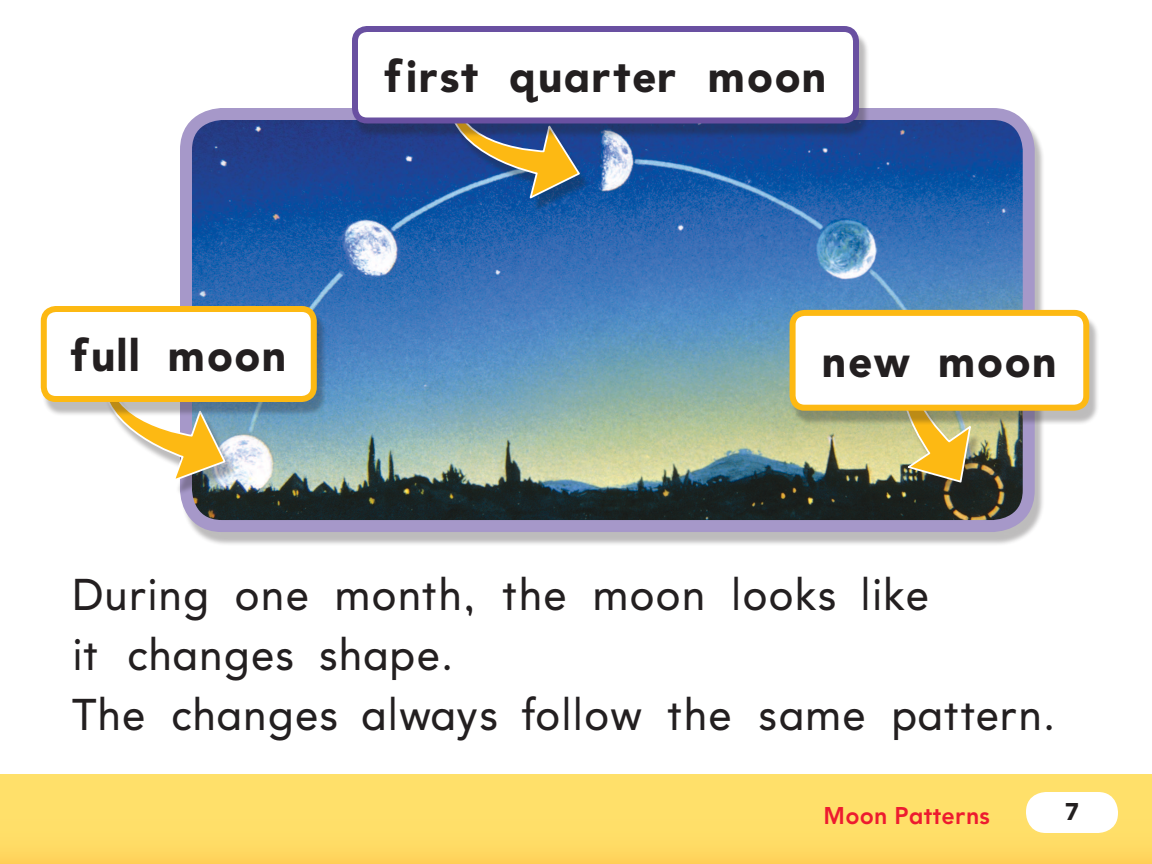
<style>
.page{position:relative;width:1152px;height:864px;background:#fff}
.page>*{position:absolute;margin:0;border:0;box-sizing:border-box;transform-origin:0 0}
.t1{font:44px/60px "Avenir Primary HMH";letter-spacing:.025em;color:#231f20}
.t2{font:44px "Avenir Primary HMH Black";letter-spacing:.03em;color:#231f20}
.t3{font:700 24px "Avenir Primary HMH";color:#ed1b2f}
.t4{font:24px "Avenir Primary HMH Black";color:#231f20}
</style>
<div class="page">
<div style="left:0;top:774px;width:1152px;height:90px;background:linear-gradient(to right,#ffdd67,#ffdd67)"></div>
<div style="left:181px;top:113px;width:864px;height:433px;background:#231f20;opacity:.3"></div>
<img style="left:186px;top:115px;width:843px;height:408px">
<div style="left:180px;top:108px;width:855px;height:424px;border:12px solid #a698c9;border-radius:36px"></div>
<div style="left:449px;top:95px;width:140px;height:117px;background:#231f20;opacity:.3"></div>
<svg style="left:447px;top:138px;width:135px;height:63px;background:#687679"></svg>
<div style="left:103px;top:371px;width:132px;height:124px;background:#231f20;opacity:.3"></div>
<svg style="left:103px;top:416px;width:124px;height:67px"></svg>
<div style="left:902px;top:339px;width:79px;height:157px;background:#231f20;opacity:.3"></div>
<img style="left:878px;top:425px;width:95px;height:59px">
<div style="left:353px;top:31px;width:516px;height:107px;background:#231f20;opacity:.3"></div>
<div style="left:355px;top:29px;width:501px;height:91px;background:#fff;border-radius:12px"></div>
<div style="left:352px;top:26px;width:507px;height:98px;border:6px solid #6950a1;border-radius:12px"></div>
<div style="left:791px;top:315px;width:309px;height:110px;background:#231f20;opacity:.3"></div>
<div style="left:793px;top:313px;width:293px;height:95px;background:#fff;border-radius:12px"></div>
<div style="left:790px;top:310px;width:299px;height:101px;border:6px solid #fdb913;border-radius:12px"></div>
<div style="left:42px;top:311px;width:285px;height:105px;background:#231f20;opacity:.3"></div>
<div style="left:44px;top:309px;width:270px;height:90px;background:#fff;border-radius:12px"></div>
<div style="left:41px;top:306px;width:276px;height:96px;border:6px solid #fdb913;border-radius:12px"></div>
<div style="left:1026px;top:792px;width:92px;height:41px;background:#fff;border-radius:20px"></div>
<p class="t2" style="left:385px;top:50px;width:444px">first quarter moon</p>
<p class="t2" style="left:71px;top:329px;width:217px">full moon</p>
<p class="t2" style="left:822px;top:335px;width:236px">new moon</p>
<p class="t1" style="left:72px;top:564px;width:984px">During one month, the moon looks like<br>it changes shape.<br>The changes always follow the same pattern.</p>
<p class="t3" style="left:824px;top:802px;width:168px">Moon Patterns</p>
<p class="t4" style="left:1065px;top:798px;width:15px">7</p>
</div>
